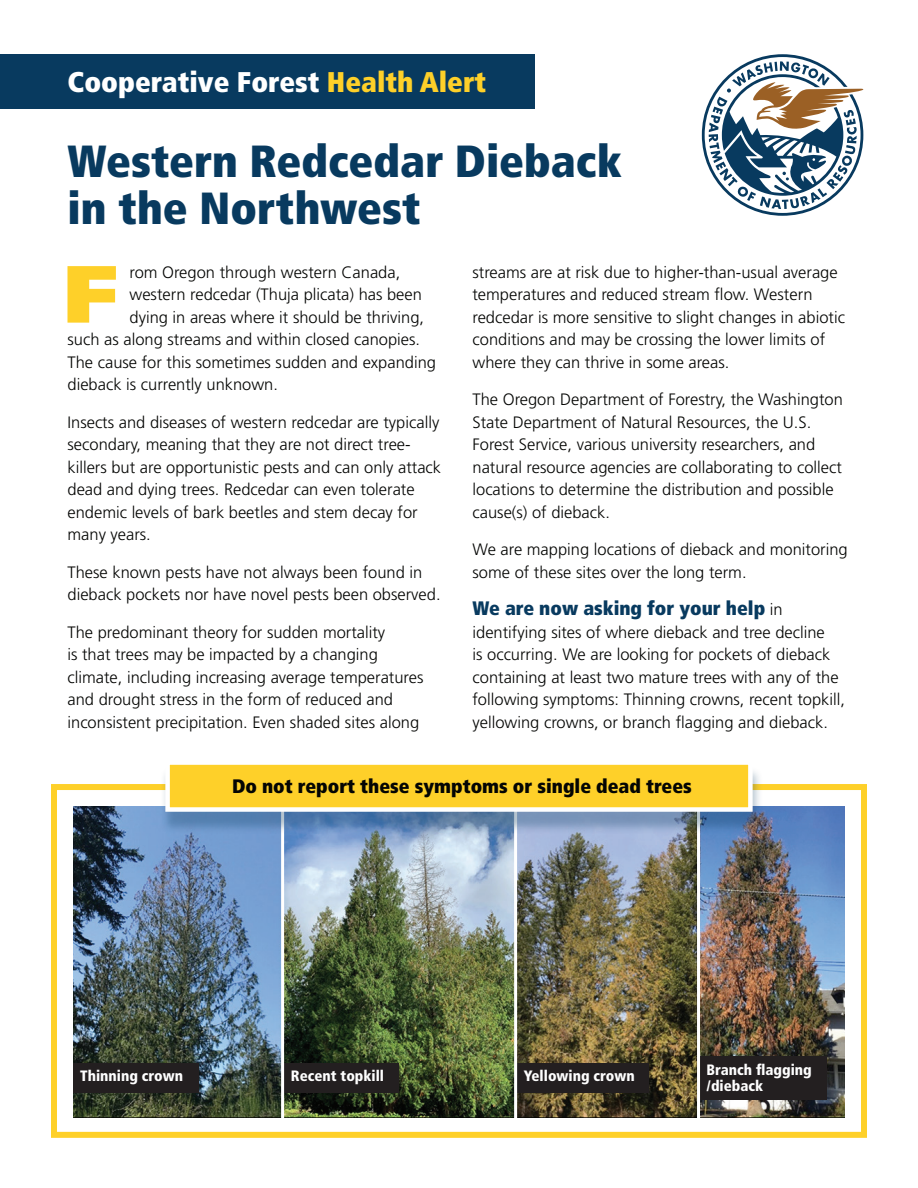
<style>
.page{position:relative;width:918px;height:1188px;background:#fff}
.page>*{position:absolute;margin:0;border:0;box-sizing:border-box;transform-origin:0 0}
.Normal__Web{font:900 81px "Frutiger LT Std";color:#fed029}
.t1{font:900 condensed 45px "Frutiger LT Std";color:#083a5f}
.t2{font:900 condensed 28.5px "Frutiger LT Std";color:#fff}
.t3{font:900 condensed 19.5px "Frutiger LT Std";color:#040503}
.Normal__Web-2{font:900 condensed 19.5px "Frutiger LT Std";color:#083a5f}
.Normal__Web-3{font:300 16.5px/22.5px "Frutiger LT Std";color:#040503}
.t4{font:900 condensed 15px/16.5px "Frutiger LT Std";color:#fff}
.s1{color:#fed029}
.s2{font-weight:300;font-stretch:normal;font-size:16.5px;color:#040503}
</style>
<div class="page">
<div style="left:0;top:54px;width:534px;height:54px;background:#083a5f"></div>
<svg style="left:702px;top:54px;width:162px;height:162px"></svg>
<svg style="left:51px;top:784px;width:816px;height:354px"></svg>
<img style="left:73px;top:806px;width:772px;height:312px">
<div style="left:73px;top:1063px;width:126px;height:30px;background:#231f20"></div>
<div style="left:284px;top:1063px;width:114px;height:30px;background:#231f20"></div>
<div style="left:517px;top:1063px;width:132px;height:30px;background:#231f20"></div>
<div style="left:700px;top:1057px;width:126px;height:43px;background:#231f20"></div>
<hr style="left:514px;top:806px;width:3px;height:312px;background:#fff">
<hr style="left:697px;top:806px;width:3px;height:312px;background:#fff">
<hr style="left:281px;top:806px;width:3px;height:313px;background:#fff">
<div style="left:160px;top:767px;width:603px;height:68px;background:#083a5f;opacity:.3"></div>
<svg style="left:163px;top:764px;width:592px;height:50px;background:#f6d149"></svg>
<p class="t2" style="left:68px;top:64px;width:420px">Cooperative Forest <span class="s1">Health Alert</span></p>
<p class="t1" style="left:68px;top:134px;width:556px">Western Redcedar Dieback</p>
<p class="t1" style="left:68px;top:180px;width:354px">in the Northwest</p>
<p class="Normal__Web" style="left:64px;top:245px;width:56px">F</p>
<p class="Normal__Web-3" style="left:130px;top:261px;width:272px">rom Oregon through western Canada,</p>
<p class="Normal__Web-3" style="left:130px;top:283px;width:294px">western redcedar (Thuja plicata) has been</p>
<p class="Normal__Web-3" style="left:130px;top:306px;width:296px">dying in areas where it should be thriving,</p>
<p class="Normal__Web-3" style="left:68px;top:328px;width:354px">such as along streams and within closed canopies.</p>
<p class="Normal__Web-3" style="left:68px;top:351px;width:370px">The cause for this sometimes sudden and expanding</p>
<p class="Normal__Web-3" style="left:68px;top:373px;width:212px">dieback is currently unknown.</p>
<p class="Normal__Web-3" style="left:68px;top:411px;width:375px">Insects and diseases of western redcedar are typically secondary, meaning that they are not direct tree&shy;killers but are opportunistic pests and can only attack dead and dying trees. Redcedar can even tolerate endemic levels of bark beetles and stem decay for many years.</p>
<p class="Normal__Web-3" style="left:68px;top:561px;width:375px">These known pests have not always been found in dieback pockets nor have novel pests been observed.</p>
<p class="Normal__Web-3" style="left:68px;top:621px;width:357px">The predominant theory for sudden mortality<br>is that trees may be impacted by a changing climate, including increasing average temperatures and drought stress in the form of reduced and inconsistent precipitation. Even shaded sites along</p>
<p class="Normal__Web-3" style="left:472px;top:261px;width:374px">streams are at risk due to higher-than-usual average temperatures and reduced stream flow. Western redcedar is more sensitive to slight changes in abiotic conditions and may be crossing the lower limits of where they can thrive in some areas.</p>
<p class="Normal__Web-3" style="left:472px;top:388px;width:372px">The Oregon Department of Forestry, the Washington State Department of Natural Resources, the U.S.<br>Forest Service, various university researchers, and natural resource agencies are collaborating to collect locations to determine the distribution and possible cause(s) of dieback.</p>
<p class="Normal__Web-3" style="left:472px;top:538px;width:377px">We are mapping locations of dieback and monitoring some of these sites over the long term.</p>
<p class="Normal__Web-2" style="left:472px;top:596px;width:312px">We are now asking for your help <span class="s2">in</span></p>
<p class="Normal__Web-3" style="left:472px;top:621px;width:374px">identifying sites of where dieback and tree decline<br>is occurring. We are looking for pockets of dieback containing at least two mature trees with any of the following symptoms: Thinning crowns, recent topkill, yellowing crowns, or branch flagging and dieback.</p>
<p class="t3" style="left:232px;top:774px;width:461px">Do not report these symptoms or single dead trees</p>
<p class="t4" style="left:80px;top:1068px;width:104px">Thinning crown</p>
<p class="t4" style="left:291px;top:1068px;width:95px">Recent topkill</p>
<p class="t4" style="left:524px;top:1068px;width:112px">Yellowing crown</p>
<p class="t4" style="left:707px;top:1061px;width:107px">Branch flagging /dieback</p>
</div>
